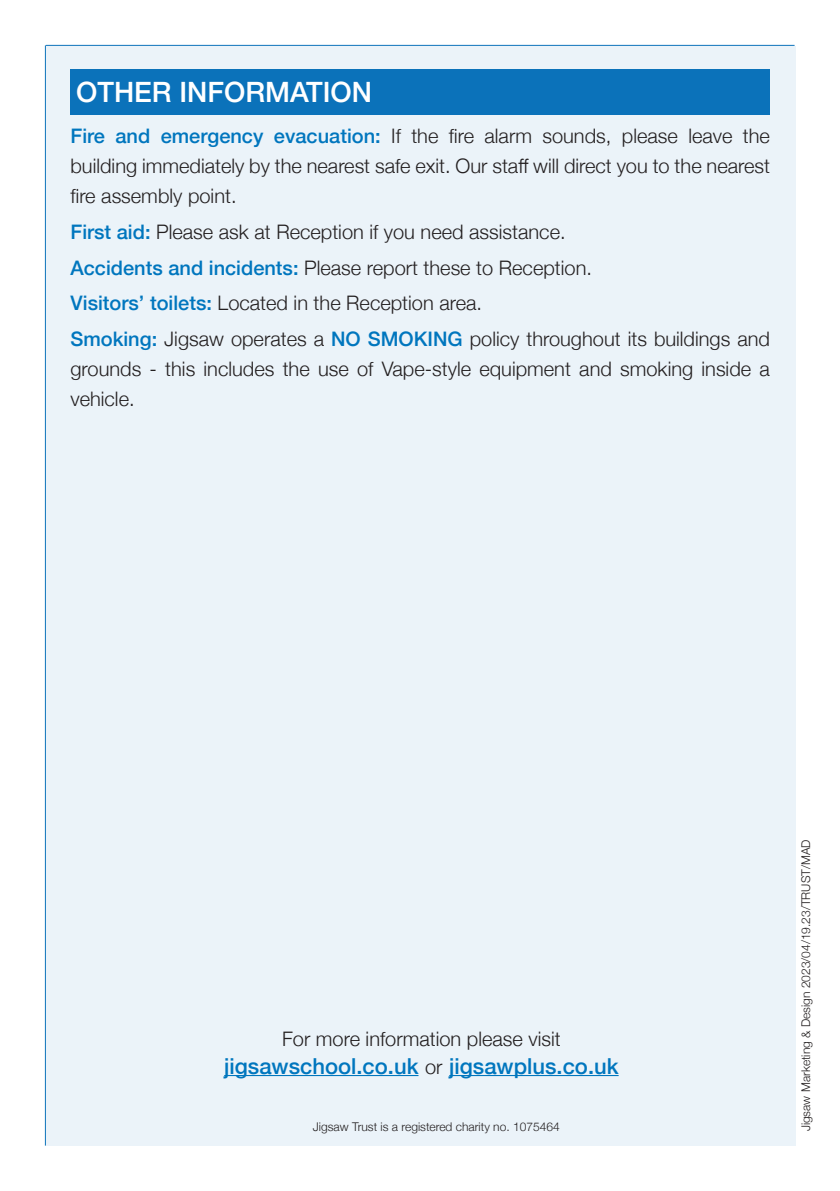
<style>
.page{position:relative;width:840px;height:1191px;background:#fff}
.page>*{position:absolute;margin:0;border:0;box-sizing:border-box;transform-origin:0 0}
.t1{font:500 28px "Helvetica Neue";color:#fff}
.t2{font:500 22px "Helvetica Neue";color:#0076be}
.t3{font:300 20px/30px "Helvetica Neue";color:#231f20;text-align:justify}
.t4{font:300 12px "Helvetica Neue";color:#231f20}
.s1{font-weight:500;color:#0076be}
.s2{font-weight:300;font-size:20px;color:#231f20}
</style>
<div class="page">
<hr style="left:45px;top:45px;width:1px;height:1100px;background:#0b72ba">
<hr style="left:46px;top:45px;width:748px;height:1px;background:#0b72ba">
<div style="left:46px;top:46px;width:749px;height:1099px;background:#ebf3f9"></div>
<div style="left:70px;top:69px;width:699px;height:46px;background:#0b72ba"></div>
<hr style="left:224px;top:1075px;width:194px;height:1px;background:#0076be">
<hr style="left:449px;top:1075px;width:169px;height:1px;background:#0076be">
<p class="t1" style="left:76px;top:70px;width:297px">OTHER INFORMATION</p>
<p class="t3" style="left:70px;top:120px;width:700px"><span class="s1">Fire and emergency evacuation:</span> If the fire alarm sounds, please leave the building immediately by the nearest safe exit. Our staff will direct you to the nearest fire assembly point.</p>
<p class="t3" style="left:70px;top:215px;width:496px"><span class="s1">First aid:</span> Please ask at Reception if you need assistance.</p>
<p class="t3" style="left:70px;top:251px;width:522px"><span class="s1">Accidents and incidents:</span> Please report these to Reception.</p>
<p class="t3" style="left:70px;top:287px;width:413px"><span class="s1">Visitors’ toilets:</span> Located in the Reception area.</p>
<p class="t3" style="left:70px;top:322px;width:700px"><span class="s1">Smoking:</span> Jigsaw operates a <span class="s1">NO SMOKING</span> policy throughout its buildings and grounds - this includes the use of Vape-style equipment and smoking inside a vehicle.</p>
<p class="t3" style="left:282px;top:1022px;width:280px">For more information please visit</p>
<p class="t2" style="left:224px;top:1048px;width:395px">jigsawschool.co.uk <span class="s2">or</span> jigsawplus.co.uk</p>
<p class="t4" style="left:313px;top:1116px;width:248px">Jigsaw Trust is a registered charity no. 1075464</p>
<p class="t4" style="left:795px;top:1131px;width:293px;rotate:-90deg">Jigsaw Marketing &amp; Design 2023/04/19.23/TRUST/MAD</p>
</div>
